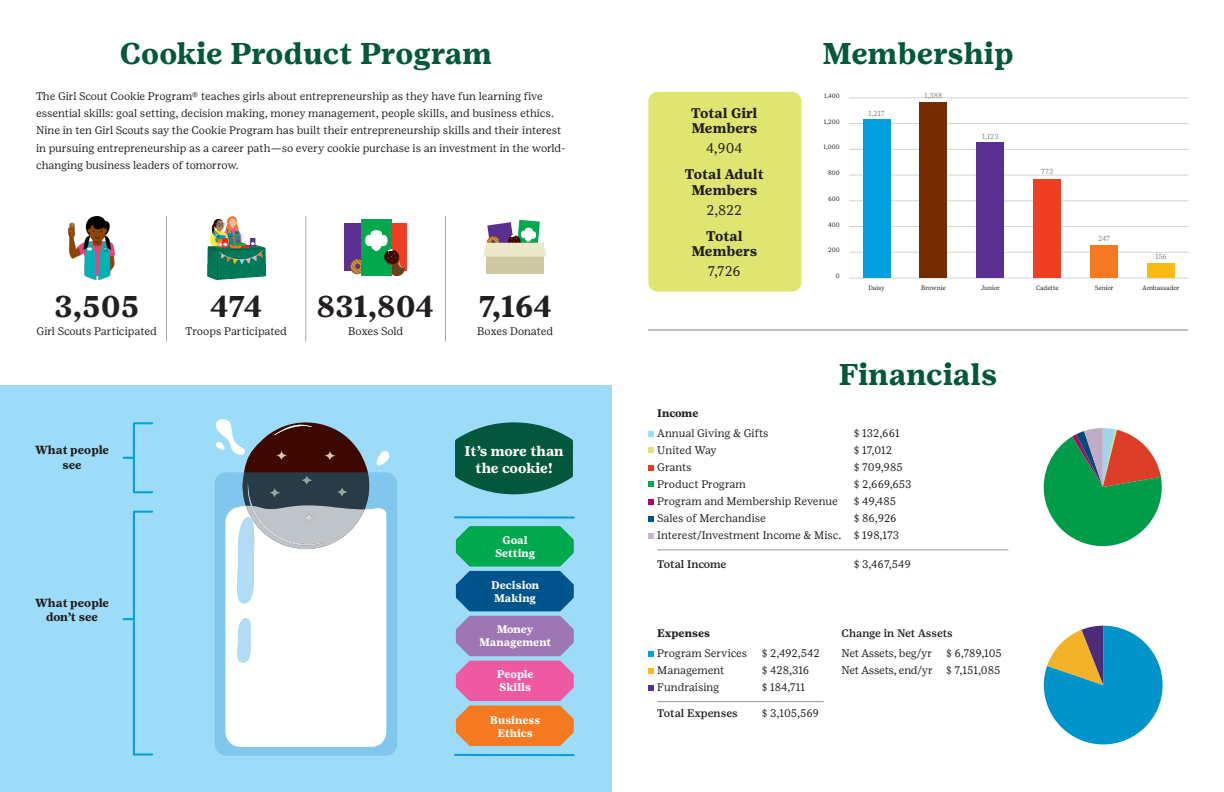
<style>
.page{position:relative;width:1224px;height:792px;background:#fff}
.page>*{position:absolute;margin:0;border:0;box-sizing:border-box;transform-origin:0 0}
.t1{font:700 30px "Girl Scout Text";color:#03573d}
.t2{font:700 30px "Girl Scout Text";letter-spacing:-.01em;color:#231f20}
.t3{font:700 14.1px "Girl Scout Text";letter-spacing:-.005em;color:#fff}
.t4{font:700 14px/15.8px "Girl Scout Text";color:#231f20;text-align:center}
.t5{font:14px "Girl Scout Text";letter-spacing:-.005em;color:#231f20}
.t6{font:700 11.7px/14.1px "Girl Scout Text";color:#211c1c;text-align:center}
.t7{font:11px/17px "Girl Scout Text";color:#231f20}
.t8{font:700 11px/13.2px "Girl Scout Text";color:#fff;text-align:center}
.t9{font:11px/17px "Girl Scout Text";letter-spacing:-.02em;color:#231f20}
.t10{font:500 11px "Girl Scout Text";color:#231f20}
.t11{font:700 11px "Girl Scout Text";color:#231f20}
.t12{font:7.4px "Girl Scout Text";color:#808285}
.t13{font:6.3px "Girl Scout Text";color:#231f20}
</style>
<div class="page">
<hr style="left:849px;top:226px;width:339px;height:1px;background:#d1d2d4">
<hr style="left:849px;top:252px;width:339px;height:1px;background:#d1d2d4">
<hr style="left:849px;top:201px;width:339px;height:1px;background:#d1d2d4">
<hr style="left:849px;top:149px;width:339px;height:1px;background:#d1d2d4">
<hr style="left:849px;top:175px;width:339px;height:1px;background:#d1d2d4">
<hr style="left:849px;top:123px;width:339px;height:1px;background:#d1d2d4">
<hr style="left:849px;top:98px;width:339px;height:1px;background:#d1d2d4">
<hr style="left:849px;top:278px;width:339px;height:1px;background:#d1d2d4">
<img style="left:69px;top:216px;width:45px;height:64px">
<img style="left:207px;top:216px;width:58px;height:64px">
<div style="left:344px;top:223px;width:26px;height:48px;background:#5b2e91"></div>
<div style="left:381px;top:223px;width:26px;height:48px;background:#ef3e22"></div>
<img style="left:391px;top:260px;width:14px;height:15px">
<div style="left:361px;top:220px;width:30px;height:56px;background:#00a84e"></div>
<svg style="left:350px;top:230px;width:49px;height:44px"></svg>
<div style="left:486px;top:243px;width:57px;height:31px;background:#cec9a2"></div>
<svg style="left:483px;top:220px;width:63px;height:49px"></svg>
<hr style="left:166px;top:216px;width:1px;height:126px;background:#a8a9ad">
<hr style="left:305px;top:216px;width:1px;height:126px;background:#a8a9ad">
<hr style="left:445px;top:216px;width:1px;height:126px;background:#a8a9ad">
<div style="left:648px;top:92px;width:153px;height:200px;background:#dfe570;border-radius:9px"></div>
<div style="left:863px;top:119px;width:28px;height:159px;background:#009fdf"></div>
<div style="left:919px;top:102px;width:28px;height:176px;background:#752c01"></div>
<div style="left:976px;top:143px;width:28px;height:135px;background:#5b2e91"></div>
<div style="left:1033px;top:179px;width:28px;height:99px;background:#ef3e22"></div>
<div style="left:1090px;top:245px;width:28px;height:33px;background:#f47921"></div>
<div style="left:1147px;top:263px;width:28px;height:15px;background:#fcb814"></div>
<hr style="left:657px;top:550px;width:351px;height:1px;background:#939598">
<hr style="left:657px;top:701px;width:167px;height:1px;background:#939598">
<svg style="left:1043px;top:428px;width:119px;height:119px"></svg>
<svg style="left:1043px;top:625px;width:120px;height:120px"></svg>
<svg style="left:648px;top:431px;width:5px;height:6px"></svg>
<svg style="left:648px;top:466px;width:5px;height:5px"></svg>
<svg style="left:648px;top:499px;width:5px;height:5px"></svg>
<svg style="left:648px;top:651px;width:5px;height:5px"></svg>
<svg style="left:648px;top:448px;width:5px;height:5px"></svg>
<svg style="left:648px;top:482px;width:5px;height:5px"></svg>
<svg style="left:648px;top:516px;width:5px;height:5px"></svg>
<svg style="left:648px;top:668px;width:5px;height:5px"></svg>
<svg style="left:648px;top:533px;width:5px;height:5px"></svg>
<svg style="left:648px;top:685px;width:5px;height:5px"></svg>
<hr style="left:648px;top:330px;width:540px;height:1px;background:#808285">
<div style="left:0;top:386px;width:612px;height:406px;background:#9cdcf8"></div>
<svg style="left:122px;top:422px;width:31px;height:334px"></svg>
<svg style="left:376px;top:451px;width:13px;height:14px"></svg>
<div style="left:215px;top:472px;width:182px;height:284px;background:#80c6ed"></div>
<div style="left:225px;top:506px;width:161px;height:241px;background:#fff"></div>
<svg style="left:237px;top:618px;width:14px;height:45px"></svg>
<svg style="left:456px;top:526px;width:118px;height:220px;background:#84848a"></svg>
<svg style="left:455px;top:422px;width:118px;height:72px;background:#1b6b5a"></svg>
<hr style="left:455px;top:516px;width:119px;height:3px;background:#009fdf">
<hr style="left:455px;top:754px;width:119px;height:2px;background:#009fdf">
<svg style="left:215px;top:419px;width:154px;height:185px;background:#9fa8b1"></svg>
<p class="t1" style="left:120px;top:35px;width:374px">Cookie Product Program</p>
<p class="t7" style="left:36px;top:87px;width:531px">The Girl Scout Cookie Program® teaches girls about entrepreneurship as they have fun learning five essential skills: goal setting, decision making, money management, people skills, and business ethics.<br>Nine in ten Girl Scouts say the Cookie Program has built their entrepreneurship skills and their interest in pursuing entrepreneurship as a career path—so every cookie purchase is an investment in the world&shy;changing business leaders of tomorrow.</p>
<p class="t2" style="left:54px;top:288px;width:87px">3,505</p>
<p class="t2" style="left:210px;top:288px;width:54px">474</p>
<p class="t2" style="left:316px;top:288px;width:119px">831,804</p>
<p class="t2" style="left:478px;top:288px;width:75px">7,164</p>
<p class="t7" style="left:186px;top:323px;width:103px">Troops Participated</p>
<p class="t9" style="left:348px;top:323px;width:56px">Boxes Sold</p>
<p class="t7" style="left:477px;top:323px;width:78px">Boxes Donated</p>
<p class="t7" style="left:37px;top:323px;width:122px">Girl Scouts Participated</p>
<p class="t6" style="left:35px;top:443px;width:76px">What people see</p>
<p class="t6" style="left:35px;top:596px;width:76px">What people don’t see</p>
<p class="t3" style="left:464px;top:442px;width:101px">It’s more than</p>
<p class="t3" style="left:476px;top:459px;width:79px">the cookie!</p>
<p class="t8" style="left:495px;top:533px;width:42px">Goal<br>Setting</p>
<p class="t8" style="left:491px;top:579px;width:50px;text-align:left">Decision<br>Making</p>
<p class="t8" style="left:479px;top:622px;width:74px">Money<br>Management</p>
<p class="t8" style="left:497px;top:668px;width:38px">People</p>
<p class="t8" style="left:499px;top:681px;width:33px">Skills</p>
<p class="t8" style="left:490px;top:713px;width:52px">Business</p>
<p class="t8" style="left:497px;top:726px;width:37px">Ethics</p>
<p class="t4" style="left:691px;top:105px;width:68px;text-align:left">Total Girl<br>Members</p>
<p class="t4" style="left:685px;top:167px;width:81px">Total Adult<br>Members</p>
<p class="t4" style="left:691px;top:228px;width:68px">Total<br>Members</p>
<p class="t5" style="left:706px;top:139px;width:38px">4,904</p>
<p class="t5" style="left:707px;top:201px;width:37px">2,822</p>
<p class="t5" style="left:708px;top:262px;width:34px">7,726</p>
<p class="t11" style="left:657px;top:407px;width:43px">Income</p>
<p class="t1" style="left:822px;top:35px;width:193px">Membership</p>
<p class="t13" style="left:824px;top:92px;width:17px">1,400</p>
<p class="t13" style="left:824px;top:118px;width:17px">1,200</p>
<p class="t13" style="left:824px;top:143px;width:18px">1,000</p>
<p class="t13" style="left:828px;top:169px;width:13px">800</p>
<p class="t13" style="left:828px;top:195px;width:13px">600</p>
<p class="t13" style="left:828px;top:221px;width:13px">400</p>
<p class="t13" style="left:828px;top:246px;width:13px">200</p>
<p class="t13" style="left:836px;top:272px;width:5px">0</p>
<p class="t12" style="left:868px;top:109px;width:18px">1,217</p>
<p class="t12" style="left:925px;top:91px;width:19px">1,388</p>
<p class="t12" style="left:982px;top:132px;width:18px">1,123</p>
<p class="t12" style="left:1041px;top:167px;width:14px">773</p>
<p class="t12" style="left:1098px;top:234px;width:14px">247</p>
<p class="t12" style="left:1155px;top:252px;width:13px">156</p>
<p class="t13" style="left:868px;top:284px;width:18px">Daisy</p>
<p class="t13" style="left:921px;top:284px;width:26px">Brownie</p>
<p class="t13" style="left:981px;top:284px;width:21px">Junior</p>
<p class="t13" style="left:1036px;top:284px;width:24px">Cadette</p>
<p class="t13" style="left:1095px;top:284px;width:20px">Senior</p>
<p class="t13" style="left:1143px;top:284px;width:39px">Ambassador</p>
<p class="t1" style="left:838px;top:357px;width:160px">Financials</p>
<p class="t7" style="left:657px;top:425px;width:186px">Annual Giving &amp; Gifts<br>United Way<br>Grants<br>Product Program<br>Program and Membership Revenue<br>Sales of Merchandise<br>Interest/Investment Income &amp; Misc.</p>
<p class="t10" style="left:657px;top:558px;width:71px">Total Income</p>
<p class="t7" style="left:854px;top:425px;width:48px">$ 132,661</p>
<p class="t7" style="left:854px;top:442px;width:59px">$ 17,012<br>$ 709,985<br>$ 2,669,653 $ 49,485<br>$ 86,926<br>$ 198,173</p>
<p class="t7" style="left:854px;top:556px;width:59px">$ 3,467,549</p>
<p class="t11" style="left:657px;top:627px;width:54px">Expenses</p>
<p class="t10" style="left:842px;top:627px;width:113px">Change in Net Assets</p>
<p class="t7" style="left:657px;top:645px;width:91px">Program Services<br>Management<br>Fundraising</p>
<p class="t9" style="left:842px;top:645px;width:93px">Net Assets, beg/yr<br>Net Assets, end/yr</p>
<p class="t7" style="left:762px;top:645px;width:59px">$ 2,492,542 $ 428,316<br>$ 184,711</p>
<p class="t7" style="left:946px;top:645px;width:57px">$ 6,789,105 $ 7,151,085</p>
<p class="t7" style="left:762px;top:705px;width:59px">$ 3,105,569</p>
<p class="t10" style="left:657px;top:707px;width:82px">Total Expenses</p>
</div>
